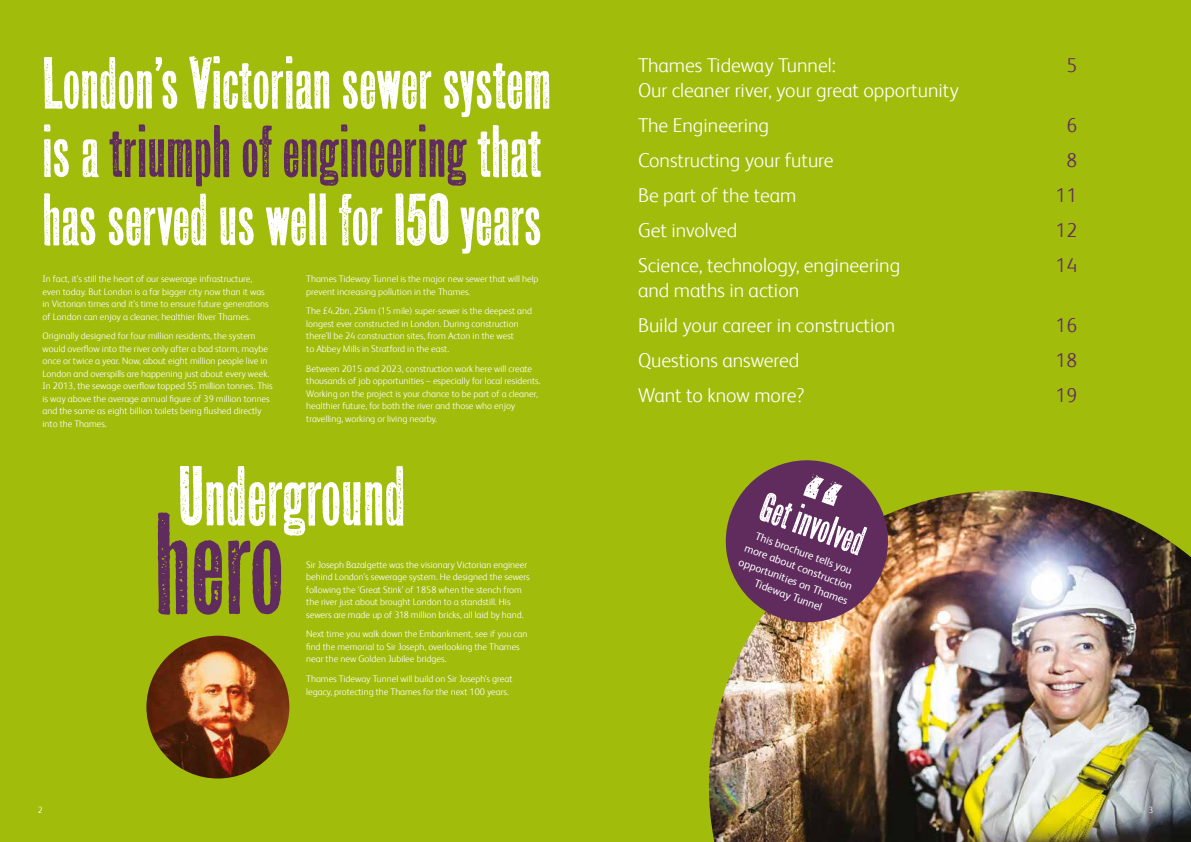
<style>
.page{position:relative;width:1191px;height:842px;background:#fff}
.page>*{position:absolute;margin:0;border:0;box-sizing:border-box;transform-origin:0 0}
.t1{font:143.2px "Prison Press Pro AOE";color:#602c5e}
.t2{font:84.7px "Prison Press Pro AOE";letter-spacing:.01em;color:#fff}
.t3{font:73.6px/68.3px "Prison Press Pro AOE";letter-spacing:.01em;color:#fff}
.t4{font:42px "Prison Press Pro AOE";color:#fff}
.t5{font:300 20px/34.9px "FS Albert Pro";color:#fff}
.t6{font:300 20px "FS Albert Pro";color:#602c5e}
.t7{font:11px/15px "FS Albert Pro";color:#fff;text-align:center}
.t8{font:300 9.5px/12.5px "FS Albert Pro";color:#fff}
.t9{font:300 9px "FS Albert Pro";color:#fff}
.s1{color:#602c5e}
</style>
<div class="page">
<div style="left:0;top:0;width:595px;height:842px;background:#a2bc0c"></div>
<div style="left:595px;top:0;width:596px;height:842px;background:#a2bc0c"></div>
<img style="left:709px;top:490px;width:482px;height:352px">
<svg style="left:714px;top:460px;width:185px;height:174px"></svg>
<img style="left:146px;top:636px;width:143px;height:142px;border-radius:71px">
<h3 class="t3" style="left:43px;top:50px;width:510px">London’s Victorian sewer system is a <span class="s1">triumph of engineering</span> that has served us well for 150 years</h3>
<p class="t8" style="left:43px;top:272px;width:228px">In fact, it’s still the heart of our sewerage infrastructure, even today. But London is a far bigger city now than it was in Victorian times and it’s time to ensure future generations of London can enjoy a cleaner, healthier River Thames.</p>
<p class="t8" style="left:43px;top:329px;width:232px">Originally designed for four million residents, the system would overflow into the river only after a bad storm, maybe once or twice a year. Now, about eight million people live in London and overspills are happening just about every week.<br>In 2013, the sewage overflow topped 55 million tonnes. This is way above the average annual figure of 39 million tonnes and the same as eight billion toilets being flushed directly into the Thames.</p>
<p class="t8" style="left:306px;top:272px;width:234px">Thames Tideway Tunnel is the major new sewer that will help prevent increasing pollution in the Thames.</p>
<p class="t8" style="left:306px;top:304px;width:227px">The £4.2bn, 25km (15 mile) super-sewer is the deepest and longest ever constructed in London. During construction there’ll be 24 construction sites, from Acton in the west<br>to Abbey Mills in Stratford in the east.</p>
<p class="t8" style="left:306px;top:361px;width:236px">Between 2015 and 2023, construction work here will create thousands of job opportunities – especially for local residents.<br>Working on the project is your chance to be part of a cleaner, healthier future, for both the river and those who enjoy travelling, working or living nearby.</p>
<h2 class="t2" style="left:178px;top:443px;width:228px">Underground</h2>
<h1 class="t1" style="left:155px;top:474px;width:130px">hero</h1>
<p class="t8" style="left:306px;top:558px;width:225px">Sir Joseph Bazalgette was the visionary Victorian engineer behind London’s sewerage system. He designed the sewers following the ‘Great Stink’ of 1858 when the stench from the river just about brought London to a standstill. His sewers are made up of 318 million bricks, all laid by hand.</p>
<p class="t8" style="left:306px;top:627px;width:223px">Next time you walk down the Embankment, see if you can find the memorial to Sir Joseph, overlooking the Thames near the new Golden Jubilee bridges.</p>
<p class="t8" style="left:306px;top:672px;width:208px">Thames Tideway Tunnel will build on Sir Joseph’s great legacy, protecting the Thames for the next 100 years.</p>
<h3 class="t5" style="left:638px;top:47px;width:199px">Thames Tideway Tunnel:</h3>
<h3 class="t6" style="left:1066px;top:52px;width:12px">5</h3>
<h3 class="t5" style="left:638px;top:72px;width:322px">Our cleaner river, your great opportunity<br>The Engineering</h3>
<h3 class="t6" style="left:1066px;top:111px;width:12px">6</h3>
<h3 class="t5" style="left:638px;top:141px;width:197px">Constructing your future</h3>
<h3 class="t6" style="left:1066px;top:146px;width:12px">8</h3>
<h3 class="t5" style="left:638px;top:176px;width:160px">Be part of the team</h3>
<h3 class="t6" style="left:1055px;top:181px;width:23px">11</h3>
<h3 class="t5" style="left:638px;top:211px;width:101px">Get involved</h3>
<h3 class="t6" style="left:1055px;top:216px;width:23px">12</h3>
<h3 class="t5" style="left:638px;top:246px;width:264px">Science, technology, engineering</h3>
<h3 class="t6" style="left:1055px;top:251px;width:23px">14</h3>
<h3 class="t5" style="left:638px;top:271px;width:259px">and maths in action<br>Build your career in construction</h3>
<h3 class="t6" style="left:1055px;top:311px;width:23px">16</h3>
<h3 class="t5" style="left:638px;top:341px;width:163px">Questions answered</h3>
<h3 class="t6" style="left:1055px;top:346px;width:23px">18</h3>
<h3 class="t5" style="left:638px;top:376px;width:168px">Want to know more?</h3>
<h3 class="t6" style="left:1055px;top:381px;width:23px">19</h3>
<h3 class="t4" style="left:771px;top:480px;width:109px;rotate:20deg">Get involved</h3>
<p class="t7" style="left:752px;top:525px;width:117px;rotate:20deg">This brochure tells you more about construction opportunities on Thames<br>Tideway Tunnel</p>
<p class="t9" style="left:38px;top:804px;width:6px">2</p>
<p class="t9" style="left:1148px;top:804px;width:6px">3</p>
</div>
